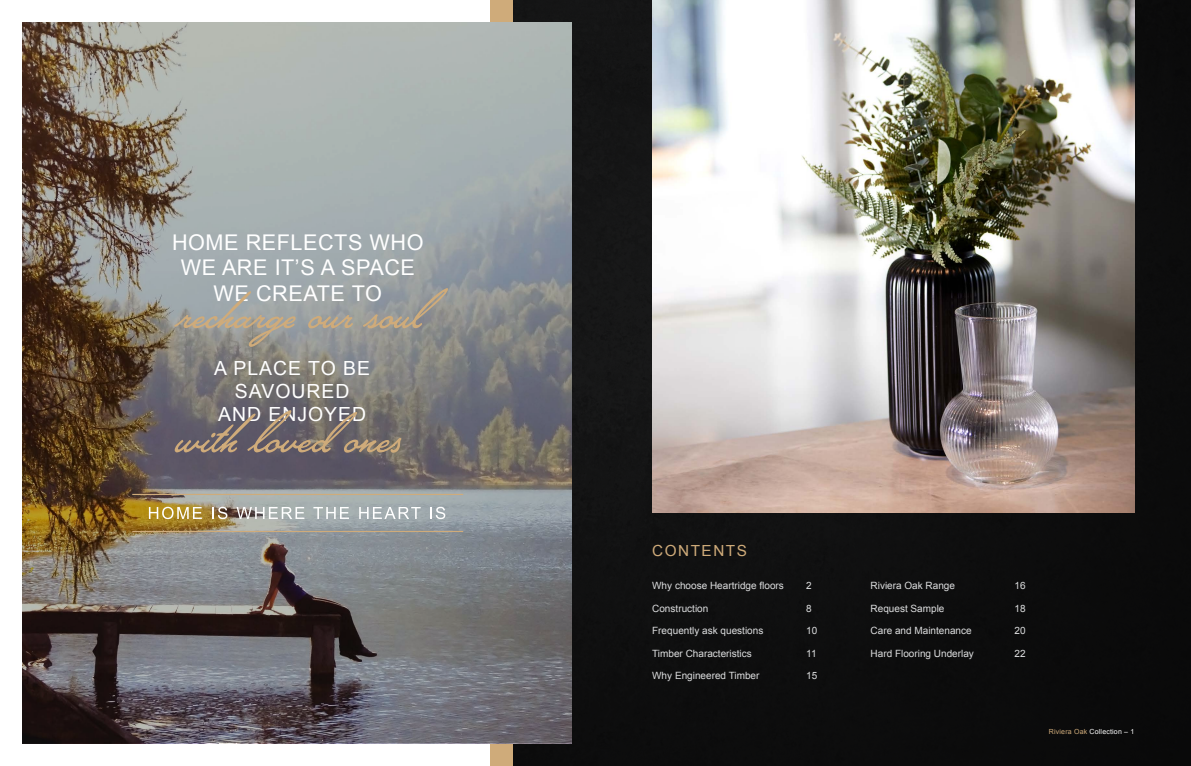
<style>
.page{position:relative;width:1191px;height:766px;background:#fff}
.page>*{position:absolute;margin:0;border:0;box-sizing:border-box;transform-origin:0 0}
.t1{font:21.6px/25.4px "Arial";letter-spacing:.025em;color:#fff;text-align:center}
.t2{font:19.4px/23.3px "Arial";letter-spacing:.05em;color:#fff;text-align:center}
.t3{font:15.3px "Arial";letter-spacing:.1em;color:#cfab7a}
.t4{font:10px "Arial";color:#dcddde}
.t5{font:7px "Arial";letter-spacing:.025em;color:#fff}
.s1{color:#cfab7a}
</style>
<div class="page">
<div style="left:490px;top:0;width:23px;height:765px;background:#cfab7a"></div>
<div style="left:513px;top:0;width:678px;height:765px;background:#0d0d0e"></div>
<img style="left:652px;top:0;width:482px;height:513px">
<svg style="left:23px;top:23px;width:549px;height:720px;background:#7f7d7b"></svg>
<hr style="left:132px;top:493px;width:331px;height:2px;background:#cfab7a">
<hr style="left:132px;top:530px;width:331px;height:2px;background:#cfab7a">
<svg style="left:149px;top:506px;width:53px;height:13px"></svg>
<svg style="left:212px;top:506px;width:15px;height:13px"></svg>
<svg style="left:236px;top:507px;width:68px;height:12px"></svg>
<svg style="left:313px;top:507px;width:36px;height:12px"></svg>
<svg style="left:359px;top:507px;width:62px;height:12px"></svg>
<svg style="left:430px;top:506px;width:15px;height:13px"></svg>
<svg style="left:174px;top:288px;width:274px;height:59px;background:#9d9d98"></svg>
<svg style="left:175px;top:410px;width:226px;height:42px;background:#796e6b"></svg>
<h1 class="t1" style="left:172px;top:229px;width:253px">HOME REFLECTS WHO<br>WE ARE IT’S A SPACE<br>WE CREATE TO</h1>
<h2 class="t2" style="left:214px;top:356px;width:157px">A PLACE TO BE<br>SAVOURED<br>AND ENJOYED</h2>
<h3 class="t3" style="left:652px;top:540px;width:96px">CONTENTS</h3>
<p class="t4" style="left:652px;top:578px;width:133px">Why choose Heartridge floors</p>
<p class="t4" style="left:806px;top:578px;width:7px">2</p>
<p class="t4" style="left:652px;top:601px;width:58px">Construction</p>
<p class="t4" style="left:806px;top:601px;width:7px">8</p>
<p class="t4" style="left:652px;top:623px;width:113px">Frequently ask questions</p>
<p class="t4" style="left:806px;top:623px;width:13px">10</p>
<p class="t4" style="left:652px;top:646px;width:101px">Timber Characteristics</p>
<p class="t4" style="left:806px;top:646px;width:12px">11</p>
<p class="t4" style="left:652px;top:668px;width:109px">Why Engineered Timber</p>
<p class="t4" style="left:806px;top:668px;width:13px">15</p>
<p class="t4" style="left:870px;top:578px;width:86px">Riviera Oak Range</p>
<p class="t4" style="left:1014px;top:578px;width:13px">16</p>
<p class="t4" style="left:870px;top:601px;width:75px">Request Sample</p>
<p class="t4" style="left:1014px;top:601px;width:13px">18</p>
<p class="t4" style="left:870px;top:623px;width:103px">Care and Maintenance</p>
<p class="t4" style="left:1014px;top:623px;width:13px">20</p>
<p class="t4" style="left:870px;top:646px;width:105px">Hard Flooring Underlay</p>
<p class="t4" style="left:1014px;top:646px;width:13px">22</p>
<p class="t5" style="left:1049px;top:727px;width:87px"><span class="s1">Riviera Oak</span> Collection – 1</p>
</div>
